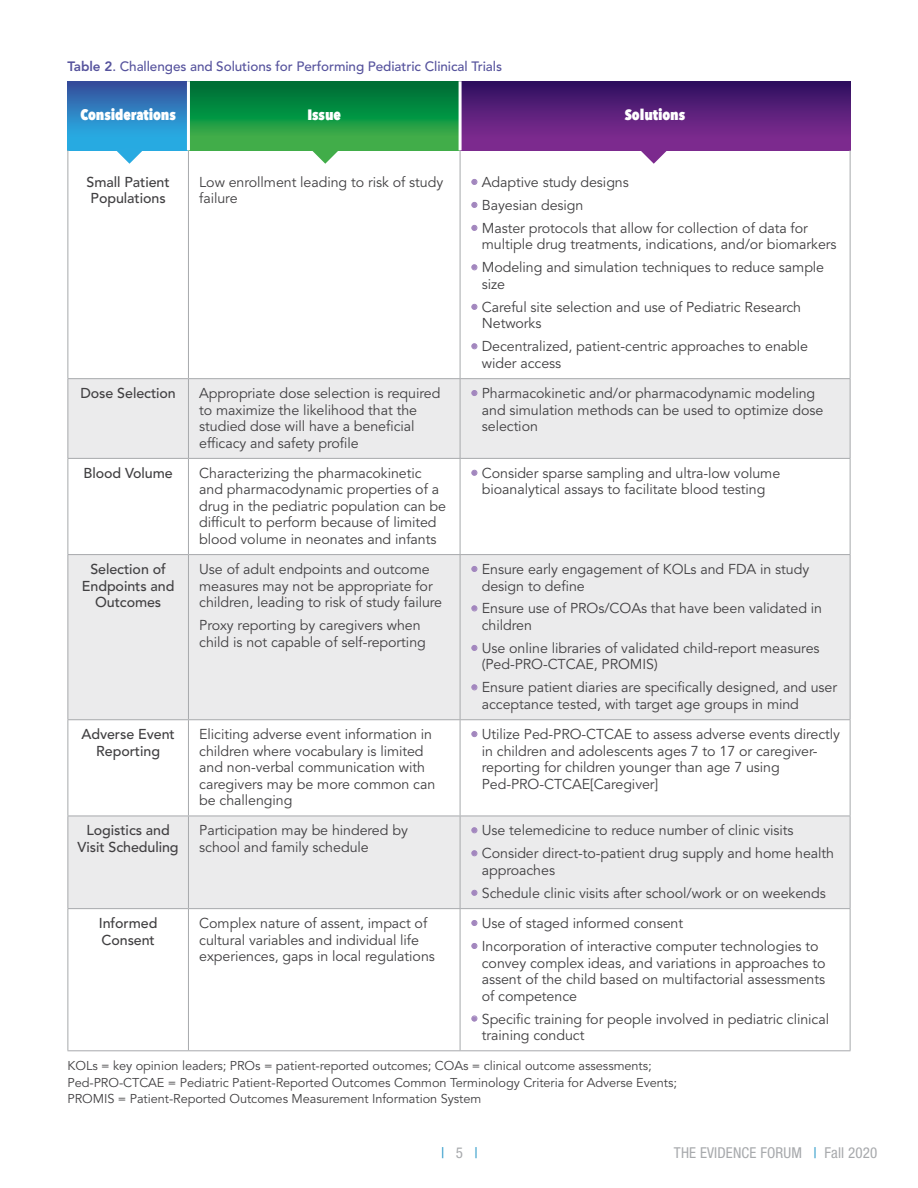
<style>
.page{position:relative;width:918px;height:1188px;background:#fff}
.page>*{position:absolute;margin:0;border:0;box-sizing:border-box;transform-origin:0 0}
.t1{font:800 15px "Avenir Next Condensed";letter-spacing:-.005em;color:#fff}
.t2{font:condensed 15px "Helvetica Neue LT Std";letter-spacing:.01em;color:#a7a9ac}
.t3{font:condensed 15px "Helvetica Neue LT Std";color:#2495c6}
.t4{font:14.25px/16.5px "Avenir LT Std";letter-spacing:-.005em;color:#414042}
.t5{font:500 14.25px/16.5px "Avenir LT Std";letter-spacing:-.005em;color:#414042;text-align:center}
.t6{font:500 13.5px "Avenir LT Std";letter-spacing:-.005em;color:#56539d}
.t7{font:12.75px/16.5px "Avenir LT Std";letter-spacing:-.005em;color:#414042}
.s1{font-weight:800}
.s2{color:#a286be}
.s3{color:#a7a9ac}
.s4{color:#2495c6}
</style>
<div class="page">
<div style="left:68px;top:81px;width:120px;height:69px;background:linear-gradient(to bottom,#364f9b,#25bcef)"></div>
<svg style="left:190px;top:81px;width:269px;height:69px;background:#179241"></svg>
<div style="left:460px;top:81px;width:390px;height:69px;background:linear-gradient(to bottom,#301060,#8a2f96)"></div>
<svg style="left:69px;top:379px;width:781px;height:529px;fill:#ebebec"></svg>
<hr style="left:68px;top:150px;width:1px;height:228px;background:#a7a9ac">
<hr style="left:188px;top:150px;width:1px;height:228px;background:#a7a9ac">
<hr style="left:460px;top:150px;width:1px;height:228px;background:#a7a9ac">
<hr style="left:850px;top:150px;width:1px;height:228px;background:#a7a9ac">
<hr style="left:68px;top:378px;width:120px;height:1px;background:#a7a9ac">
<hr style="left:68px;top:379px;width:1px;height:79px;background:#a7a9ac">
<hr style="left:188px;top:378px;width:272px;height:1px;background:#a7a9ac">
<hr style="left:188px;top:379px;width:1px;height:79px;background:#a7a9ac">
<hr style="left:460px;top:378px;width:390px;height:1px;background:#a7a9ac">
<hr style="left:460px;top:379px;width:1px;height:79px;background:#a7a9ac">
<hr style="left:850px;top:379px;width:1px;height:79px;background:#a7a9ac">
<hr style="left:68px;top:458px;width:120px;height:1px;background:#a7a9ac">
<hr style="left:68px;top:459px;width:1px;height:95px;background:#a7a9ac">
<hr style="left:188px;top:458px;width:272px;height:1px;background:#a7a9ac">
<hr style="left:188px;top:459px;width:1px;height:95px;background:#a7a9ac">
<hr style="left:460px;top:458px;width:390px;height:1px;background:#a7a9ac">
<hr style="left:460px;top:459px;width:1px;height:95px;background:#a7a9ac">
<hr style="left:850px;top:459px;width:1px;height:95px;background:#a7a9ac">
<hr style="left:68px;top:554px;width:120px;height:1px;background:#a7a9ac">
<hr style="left:68px;top:555px;width:1px;height:164px;background:#a7a9ac">
<hr style="left:188px;top:554px;width:272px;height:1px;background:#a7a9ac">
<hr style="left:188px;top:555px;width:1px;height:164px;background:#a7a9ac">
<hr style="left:460px;top:554px;width:390px;height:1px;background:#a7a9ac">
<hr style="left:460px;top:555px;width:1px;height:164px;background:#a7a9ac">
<hr style="left:850px;top:555px;width:1px;height:164px;background:#a7a9ac">
<hr style="left:68px;top:719px;width:120px;height:1px;background:#a7a9ac">
<hr style="left:68px;top:720px;width:1px;height:96px;background:#a7a9ac">
<hr style="left:188px;top:719px;width:272px;height:1px;background:#a7a9ac">
<hr style="left:188px;top:720px;width:1px;height:96px;background:#a7a9ac">
<hr style="left:460px;top:719px;width:390px;height:1px;background:#a7a9ac">
<hr style="left:460px;top:720px;width:1px;height:96px;background:#a7a9ac">
<hr style="left:850px;top:720px;width:1px;height:96px;background:#a7a9ac">
<hr style="left:68px;top:816px;width:120px;height:1px;background:#a7a9ac">
<hr style="left:68px;top:816px;width:1px;height:92px;background:#a7a9ac">
<hr style="left:188px;top:816px;width:272px;height:1px;background:#a7a9ac">
<hr style="left:188px;top:816px;width:1px;height:92px;background:#a7a9ac">
<hr style="left:460px;top:816px;width:390px;height:1px;background:#a7a9ac">
<hr style="left:460px;top:816px;width:1px;height:92px;background:#a7a9ac">
<hr style="left:850px;top:816px;width:1px;height:92px;background:#a7a9ac">
<hr style="left:68px;top:908px;width:120px;height:1px;background:#a7a9ac">
<hr style="left:68px;top:909px;width:1px;height:141px;background:#a7a9ac">
<hr style="left:188px;top:908px;width:272px;height:1px;background:#a7a9ac">
<hr style="left:188px;top:909px;width:1px;height:141px;background:#a7a9ac">
<hr style="left:460px;top:908px;width:390px;height:1px;background:#a7a9ac">
<hr style="left:460px;top:909px;width:1px;height:141px;background:#a7a9ac">
<hr style="left:850px;top:909px;width:1px;height:141px;background:#a7a9ac">
<hr style="left:68px;top:1050px;width:120px;height:1px;background:#a7a9ac">
<hr style="left:188px;top:1050px;width:272px;height:1px;background:#a7a9ac">
<hr style="left:460px;top:1050px;width:390px;height:1px;background:#a7a9ac">
<hr style="left:187px;top:81px;width:3px;height:69px;background:#fff">
<hr style="left:459px;top:81px;width:3px;height:69px;background:#fff">
<svg style="left:639px;top:148px;width:29px;height:16px"></svg>
<svg style="left:311px;top:148px;width:29px;height:16px"></svg>
<svg style="left:115px;top:148px;width:29px;height:16px"></svg>
<p class="t6" style="left:68px;top:58px;width:436px"><span class="s1">Table 2</span>. Challenges and Solutions for Performing Pediatric Clinical Trials</p>
<p class="t1" style="left:80px;top:105px;width:97px">Considerations</p>
<p class="t1" style="left:308px;top:105px;width:35px">Issue</p>
<p class="t1" style="left:625px;top:105px;width:62px">Solutions</p>
<p class="t5" style="left:87px;top:174px;width:85px;text-align:left">Small Patient<br>Populations</p>
<p class="t4" style="left:199px;top:174px;width:245px">Low enrollment leading to risk of study failure</p>
<p class="t4" style="left:471px;top:174px;width:160px"><span class="s2">•</span> Adaptive study designs</p>
<p class="t4" style="left:471px;top:197px;width:114px"><span class="s2">•</span> Bayesian design</p>
<p class="t4" style="left:482px;top:220px;width:356px;text-indent:-11px"><span class="s2">•</span> Master protocols that allow for collection of data for multiple drug treatments, indications, and/or biomarkers</p>
<p class="t4" style="left:482px;top:260px;width:344px;text-indent:-11px"><span class="s2">•</span> Modeling and simulation techniques to reduce sample size</p>
<p class="t4" style="left:482px;top:299px;width:321px;text-indent:-11px"><span class="s2">•</span> Careful site selection and use of Pediatric Research<br>Networks</p>
<p class="t4" style="left:482px;top:339px;width:328px;text-indent:-11px"><span class="s2">•</span> Decentralized, patient-centric approaches to enable wider access</p>
<p class="t5" style="left:80px;top:385px;width:97px">Dose Selection</p>
<p class="t4" style="left:199px;top:385px;width:243px">Appropriate dose selection is required to maximize the likelihood that the studied dose will have a beneficial efficacy and safety profile</p>
<p class="t4" style="left:482px;top:385px;width:343px;text-indent:-11px"><span class="s2">•</span> Pharmacokinetic and/or pharmacodynamic modeling and simulation methods can be used to optimize dose selection</p>
<p class="t5" style="left:84px;top:465px;width:91px">Blood Volume</p>
<p class="t4" style="left:199px;top:465px;width:248px">Characterizing the pharmacokinetic and pharmacodynamic properties of a drug in the pediatric population can be difficult to perform because of limited blood volume in neonates and infants</p>
<p class="t4" style="left:471px;top:465px;width:311px;text-align:center"><span class="s2">•</span> Consider sparse sampling and ultra-low volume bioanalytical assays to facilitate blood testing</p>
<p class="t5" style="left:82px;top:561px;width:94px">Selection of<br>Endpoints and<br>Outcomes</p>
<p class="t4" style="left:199px;top:561px;width:244px">Use of adult endpoints and outcome measures may not be appropriate for children, leading to risk of study failure</p>
<p class="t4" style="left:199px;top:617px;width:228px">Proxy reporting by caregivers when child is not capable of self-reporting</p>
<p class="t4" style="left:482px;top:561px;width:329px;text-indent:-11px"><span class="s2">•</span> Ensure early engagement of KOLs and FDA in study design to define</p>
<p class="t4" style="left:482px;top:601px;width:342px;text-indent:-11px"><span class="s2">•</span> Ensure use of PROs/COAs that have been validated in children</p>
<p class="t4" style="left:482px;top:640px;width:339px;text-indent:-11px"><span class="s2">•</span> Use online libraries of validated child-report measures (Ped-PRO-CTCAE, PROMIS)</p>
<p class="t4" style="left:482px;top:680px;width:357px;text-indent:-11px"><span class="s2">•</span> Ensure patient diaries are specifically designed, and user acceptance tested, with target age groups in mind</p>
<p class="t5" style="left:81px;top:726px;width:95px">Adverse Event<br>Reporting</p>
<p class="t4" style="left:199px;top:726px;width:238px">Eliciting adverse event information in children where vocabulary is limited and non-verbal communication with caregivers may be more common can be challenging</p>
<p class="t4" style="left:482px;top:726px;width:360px;text-indent:-11px"><span class="s2">•</span> Utilize Ped-PRO-CTCAE to assess adverse events directly in children and adolescents ages 7 to 17 or caregiver&shy;reporting for children younger than age 7 using Ped-PRO-CTCAE[Caregiver]</p>
<p class="t5" style="left:78px;top:823px;width:103px">Logistics and<br>Visit Scheduling</p>
<p class="t4" style="left:199px;top:823px;width:210px">Participation may be hindered by school and family schedule</p>
<p class="t4" style="left:471px;top:823px;width:324px"><span class="s2">•</span> Use telemedicine to reduce number of clinic visits</p>
<p class="t4" style="left:482px;top:846px;width:354px;text-indent:-11px"><span class="s2">•</span> Consider direct-to-patient drug supply and home health approaches</p>
<p class="t4" style="left:471px;top:885px;width:356px"><span class="s2">•</span> Schedule clinic visits after school/work or on weekends</p>
<p class="t5" style="left:99px;top:915px;width:60px;text-align:left">Informed<br>Consent</p>
<p class="t4" style="left:199px;top:915px;width:237px">Complex nature of assent, impact of cultural variables and individual life experiences, gaps in local regulations</p>
<p class="t4" style="left:471px;top:915px;width:214px"><span class="s2">•</span> Use of staged informed consent</p>
<p class="t4" style="left:482px;top:938px;width:345px;text-indent:-11px"><span class="s2">•</span> Incorporation of interactive computer technologies to convey complex ideas, and variations in approaches to assent of the child based on multifactorial assessments of competence</p>
<p class="t4" style="left:482px;top:1011px;width:349px;text-indent:-11px"><span class="s2">•</span> Specific training for people involved in pediatric clinical training conduct</p>
<p class="t7" style="left:68px;top:1058px;width:611px">KOLs = key opinion leaders; PROs = patient-reported outcomes; COAs = clinical outcome assessments;<br>Ped-PRO-CTCAE = Pediatric Patient-Reported Outcomes Common Terminology Criteria for Adverse Events;<br>PROMIS = Patient-Reported Outcomes Measurement Information System</p>
<p class="t3" style="left:441px;top:1144px;width:38px">| <span class="s3">5</span> |</p>
<p class="t2" style="left:674px;top:1144px;width:205px">THE EVIDENCE FORUM <span class="s4">|</span> Fall 2020</p>
</div>
